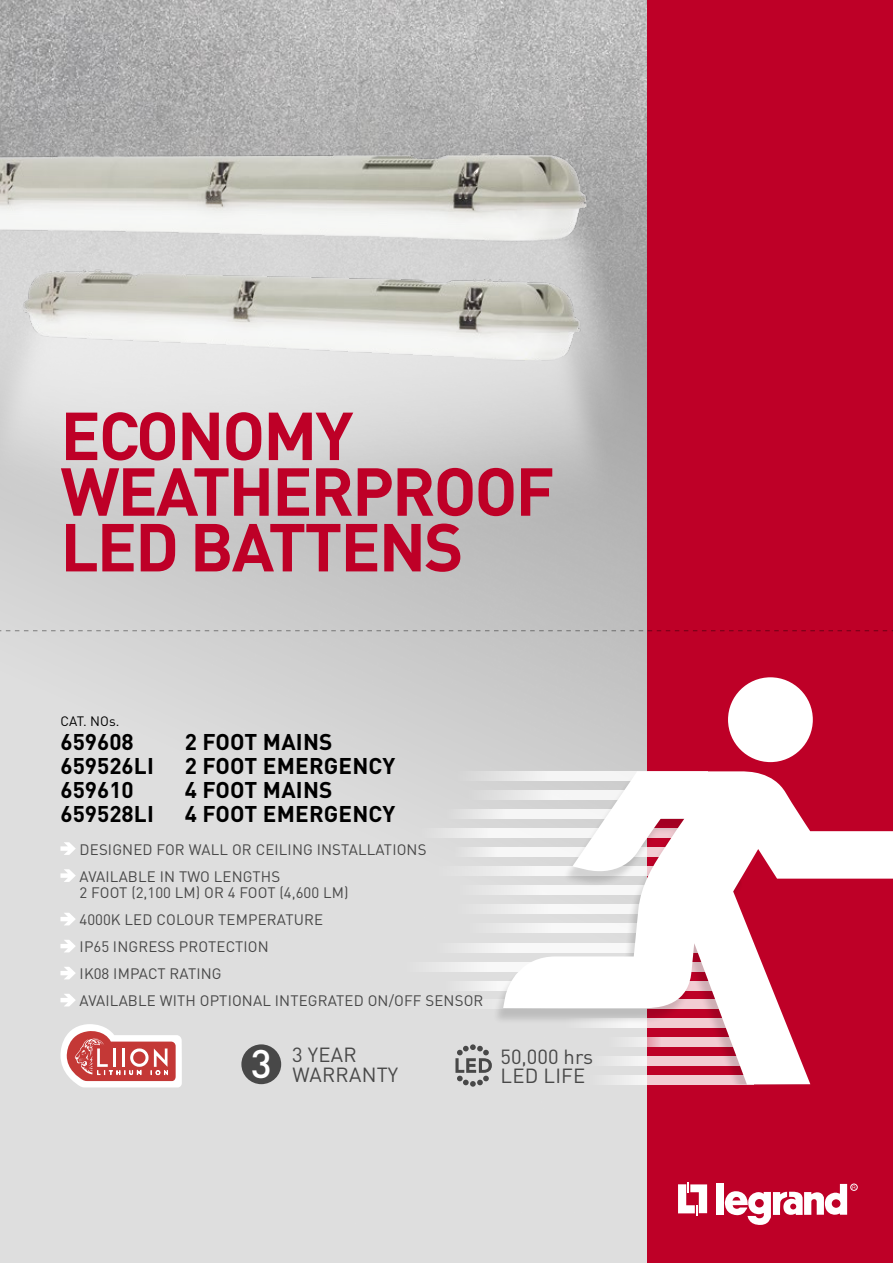
<style>
.page{position:relative;width:893px;height:1263px;background:#fff}
.page>*{position:absolute;margin:0;border:0;box-sizing:border-box;transform-origin:0 0}
.t1{font:700 66.6px/55.7px "DIN Pro";letter-spacing:-.03em;color:#be0027}
.t2{font:700 22.5px "DIN Pro";color:#000}
.t3{font:20.25px/19.5px "DIN Pro";letter-spacing:.01em;color:#484848;text-align:center}
.t4{font:15px/27px "DIN Pro";letter-spacing:.01em;color:#484848}
.t5{font:13.5px "DIN Pro";letter-spacing:.005em;color:#000}
</style>
<div class="page">
<img style="left:0;top:0;width:647px;height:1263px">
<div style="left:647px;top:0;width:246px;height:1263px;background:#be0027"></div>
<div style="left:717px;top:1183px;width:7px;height:32px;background:#fff"></div>
<svg style="left:678px;top:1182px;width:29px;height:34px"></svg>
<svg style="left:725px;top:1184px;width:132px;height:41px"></svg>
<svg style="left:364px;top:981px;width:127px;height:9px"></svg>
<svg style="left:364px;top:962px;width:127px;height:9px"></svg>
<svg style="left:364px;top:943px;width:127px;height:9px"></svg>
<div style="left:389px;top:999px;width:365px;height:10px;background:#dedede"></div>
<div style="left:387px;top:923px;width:321px;height:9px;background:#dedede"></div>
<svg style="left:387px;top:847px;width:104px;height:10px"></svg>
<div style="left:387px;top:904px;width:321px;height:9px;background:#dedede"></div>
<svg style="left:387px;top:828px;width:104px;height:10px"></svg>
<div style="left:387px;top:885px;width:321px;height:10px;background:#dedede"></div>
<svg style="left:387px;top:809px;width:104px;height:10px"></svg>
<div style="left:387px;top:866px;width:321px;height:10px;background:#dfdfdf"></div>
<div style="left:387px;top:790px;width:321px;height:10px;background:#d7d7d7"></div>
<div style="left:387px;top:771px;width:321px;height:10px;background:#d6d6d6"></div>
<svg style="left:810px;top:831px;width:83px;height:253px"></svg>
<div style="left:728px;top:677px;width:85px;height:85px;background:#fff;border-radius:50%"></div>
<div style="left:491px;top:685px;width:319px;height:399px;background:#000;opacity:.3"></div>
<svg style="left:503px;top:771px;width:307px;height:313px;fill:#f7f7f7"></svg>
<svg style="left:728px;top:685px;width:82px;height:77px"></svg>
<img style="left:0;top:65px;width:647px;height:135px">
<img style="left:0;top:200px;width:647px;height:412px">
<svg style="left:60px;top:842px;width:16px;height:13px"></svg>
<svg style="left:60px;top:869px;width:16px;height:13px"></svg>
<svg style="left:60px;top:913px;width:16px;height:12px"></svg>
<svg style="left:60px;top:940px;width:16px;height:12px"></svg>
<svg style="left:60px;top:967px;width:16px;height:12px"></svg>
<svg style="left:60px;top:994px;width:16px;height:12px"></svg>
<svg style="left:61px;top:1024px;width:121px;height:63px"></svg>
<div style="left:241px;top:1044px;width:40px;height:40px;background:#484848;border-radius:50%"></div>
<svg style="left:455px;top:1044px;width:37px;height:43px;background:#ababab"></svg>
<svg style="left:0;top:630px;width:893px;height:1px"></svg>
<h1 class="t1" style="left:60px;top:405px;width:496px">ECONOMY<br>WEATHERPROOF<br>LED BATTENS</h1>
<p class="t5" style="left:61px;top:712px;width:60px">CAT. NOs.</p>
<h2 class="t2" style="left:60px;top:726px;width:75px">659608</h2>
<h2 class="t2" style="left:185px;top:726px;width:149px">2 FOOT MAINS</h2>
<h2 class="t2" style="left:60px;top:750px;width:95px">659526LI</h2>
<h2 class="t2" style="left:185px;top:750px;width:212px">2 FOOT EMERGENCY</h2>
<h2 class="t2" style="left:60px;top:774px;width:75px">659610</h2>
<h2 class="t2" style="left:185px;top:774px;width:149px">4 FOOT MAINS</h2>
<h2 class="t2" style="left:60px;top:798px;width:95px">659528LI</h2>
<h2 class="t2" style="left:185px;top:798px;width:212px">4 FOOT EMERGENCY</h2>
<p class="t4" style="left:80px;top:835px;width:348px">DESIGNED FOR WALL OR CEILING INSTALLATIONS<br>AVAILABLE IN TWO LENGTHS</p>
<p class="t4" style="left:80px;top:879px;width:405px">2 FOOT (2,100 LM) OR 4 FOOT (4,600 LM)<br>4000K LED COLOUR TEMPERATURE<br>IP65 INGRESS PROTECTION<br>IK08 IMPACT RATING<br>AVAILABLE WITH OPTIONAL INTEGRATED ON/OFF SENSOR</p>
<h3 class="t3" style="left:251px;top:1044px;width:149px">3 YEAR<br><sup>3</sup> WARRANTY</h3>
<h3 class="t3" style="left:500px;top:1046px;width:94px;text-align:left">50,000 hrs<br>LED LIFE</h3>
</div>
